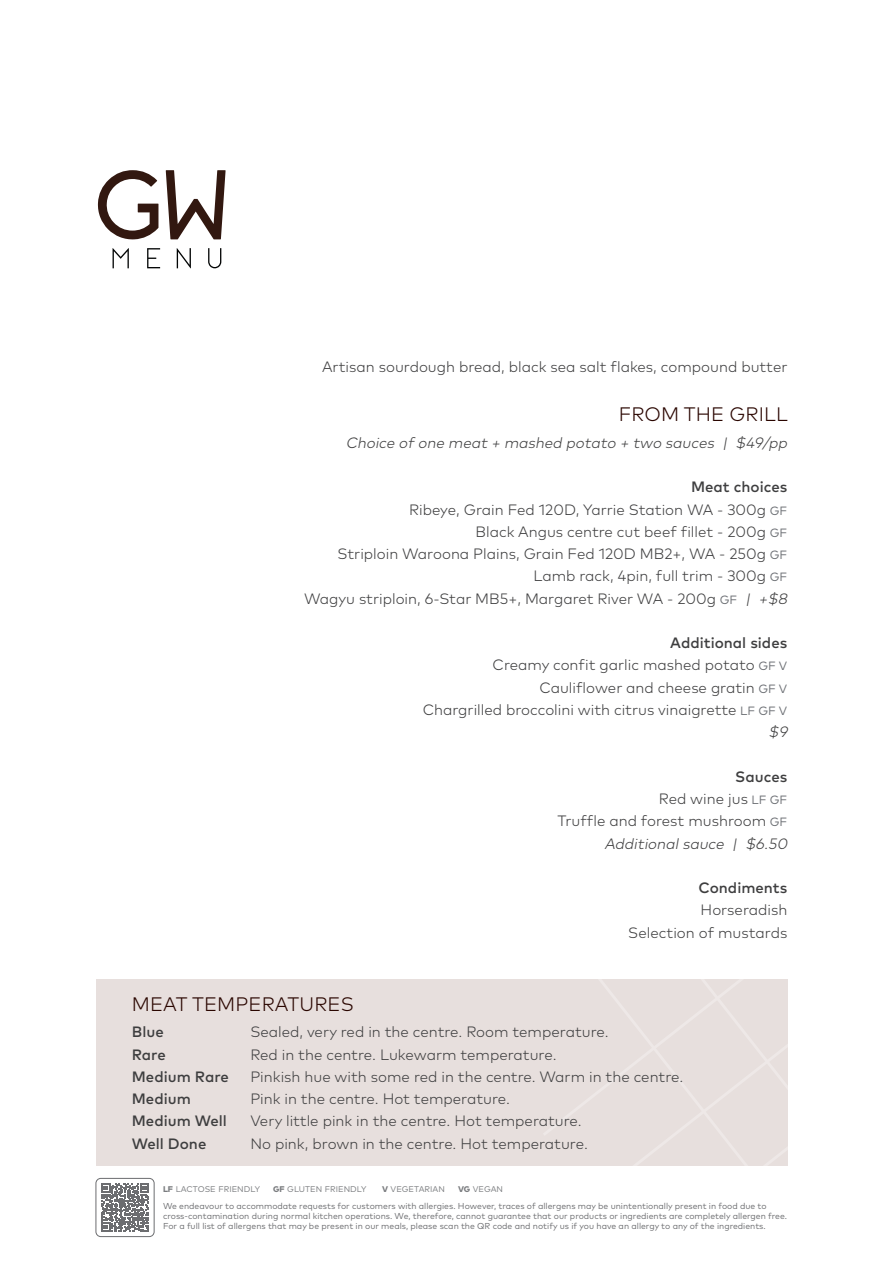
<style>
.page{position:relative;width:893px;height:1263px;background:#fff}
.page>*{position:absolute;margin:0;border:0;box-sizing:border-box;transform-origin:0 0}
.t1{font:300 19.5px "Mark OT";letter-spacing:.005em;color:#2a0600}
.t2{font:300 15px "Mark OT";color:#3e3e3f}
.t3{font:500 15px "Mark OT";color:#3e3e3f}
.t4{font:italic 300 15px "Mark OT";color:#3e3e3f}
.t5{font:8.7px/10.4px "Mark OT";color:#6c6d70}
.t6{font:8.25px "Mark OT";color:#7a7c7f}
.s1{font-weight:400;font-size:12px;color:#6d7075}
.s2{font-style:italic}
.s3{font-weight:800}
</style>
<div class="page">
<div style="left:96px;top:979px;width:691px;height:187px;background:#e7dfdd"></div>
<svg style="left:98px;top:170px;width:60px;height:70px"></svg>
<svg style="left:166px;top:170px;width:60px;height:69px"></svg>
<svg style="left:113px;top:248px;width:16px;height:20px"></svg>
<svg style="left:147px;top:248px;width:13px;height:20px"></svg>
<svg style="left:177px;top:248px;width:14px;height:20px"></svg>
<svg style="left:208px;top:248px;width:13px;height:20px"></svg>
<svg style="left:101px;top:1183px;width:48px;height:48px"></svg>
<div style="left:96px;top:1178px;width:58px;height:59px;border:1px solid #6c6d70;border-radius:5px"></div>
<p class="t2" style="left:322px;top:357px;width:467px">Artisan sourdough bread, black sea salt flakes, compound butter</p>
<p class="t1" style="left:619px;top:403px;width:171px">FROM THE GRILL</p>
<p class="t4" style="left:346px;top:434px;width:446px">Choice of one meat + mashed potato + two sauces | $49/pp</p>
<p class="t3" style="left:691px;top:477px;width:98px">Meat choices</p>
<p class="t2" style="left:409px;top:500px;width:380px">Ribeye, Grain Fed 120D, Yarrie Station WA - 300g <span class="s1">GF</span></p>
<p class="t2" style="left:476px;top:523px;width:313px">Black Angus centre cut beef fillet - 200g <span class="s1">GF</span></p>
<p class="t2" style="left:338px;top:545px;width:451px">Striploin Waroona Plains, Grain Fed 120D MB2+, WA - 250g <span class="s1">GF</span></p>
<p class="t2" style="left:533px;top:567px;width:255px">Lamb rack, 4pin, full trim - 300g <span class="s1">GF</span></p>
<p class="t2" style="left:304px;top:589px;width:488px">Wagyu striploin, 6-Star MB5+, Margaret River WA - 200g <span class="s1">GF</span> <span class="s2">| +$8</span></p>
<p class="t3" style="left:670px;top:633px;width:118px">Additional sides</p>
<p class="t2" style="left:492px;top:656px;width:296px">Creamy confit garlic mashed potato <span class="s1">GF V</span></p>
<p class="t2" style="left:539px;top:678px;width:249px">Cauliflower and cheese gratin <span class="s1">GF V</span></p>
<p class="t2" style="left:423px;top:701px;width:366px">Chargrilled broccolini with citrus vinaigrette <span class="s1">LF GF V</span></p>
<p class="t4" style="left:768px;top:723px;width:24px">$9</p>
<p class="t3" style="left:735px;top:767px;width:54px">Sauces</p>
<p class="t2" style="left:659px;top:790px;width:130px">Red wine jus <span class="s1">LF GF</span></p>
<p class="t2" style="left:557px;top:812px;width:231px">Truffle and forest mushroom <span class="s1">GF</span></p>
<p class="t4" style="left:604px;top:834px;width:187px">Additionalsauce | $6.50</p>
<p class="t3" style="left:698px;top:878px;width:90px">Condiments</p>
<p class="t2" style="left:701px;top:901px;width:88px">Horseradish</p>
<p class="t2" style="left:628px;top:923px;width:161px">Selection of mustards</p>
<p class="t1" style="left:132px;top:992px;width:223px">MEAT TEMPERATURES</p>
<p class="t3" style="left:132px;top:1022px;width:33px">Blue</p>
<p class="t2" style="left:250px;top:1023px;width:360px">Sealed, very red in the centre. Room temperature.</p>
<p class="t3" style="left:132px;top:1045px;width:35px">Rare</p>
<p class="t2" style="left:250px;top:1045px;width:308px">Red in the centre. Lukewarm temperature.</p>
<p class="t3" style="left:132px;top:1067px;width:99px">Medium Rare</p>
<p class="t2" style="left:250px;top:1067px;width:434px">Pinkish hue with some red in the centre. Warm in the centre.</p>
<p class="t3" style="left:132px;top:1089px;width:61px">Medium</p>
<p class="t2" style="left:250px;top:1090px;width:261px">Pink in the centre. Hot temperature.</p>
<p class="t3" style="left:132px;top:1111px;width:97px">Medium Well</p>
<p class="t2" style="left:250px;top:1112px;width:333px">Very little pink in the centre. Hot temperature.</p>
<p class="t3" style="left:132px;top:1134px;width:76px">Well Done</p>
<p class="t2" style="left:250px;top:1134px;width:339px">No pink, brown in the centre. Hot temperature.</p>
<p class="t6" style="left:163px;top:1184px;width:98px"><span class="s3">LF</span> LACTOSE FRIENDLY</p>
<p class="t6" style="left:273px;top:1184px;width:95px"><span class="s3">GF</span> GLUTEN FRIENDLY</p>
<p class="t6" style="left:382px;top:1184px;width:64px"><span class="s3">V</span> VEGETARIAN</p>
<p class="t6" style="left:458px;top:1184px;width:46px"><span class="s3">VG</span> VEGAN</p>
<p class="t5" style="left:163px;top:1200px;width:626px">We endeavour to accommodate requests for customers with allergies. However, traces of allergens may be unintentionally present in food due to cross-contamination during normal kitchen operations. We, therefore, cannot guarantee that our products or ingredients are completely allergen free.<br>For a full list of allergens that may be present in our meals, please scan the QR code and notify us if you have an allergy to any of the ingredients.</p>
</div>
